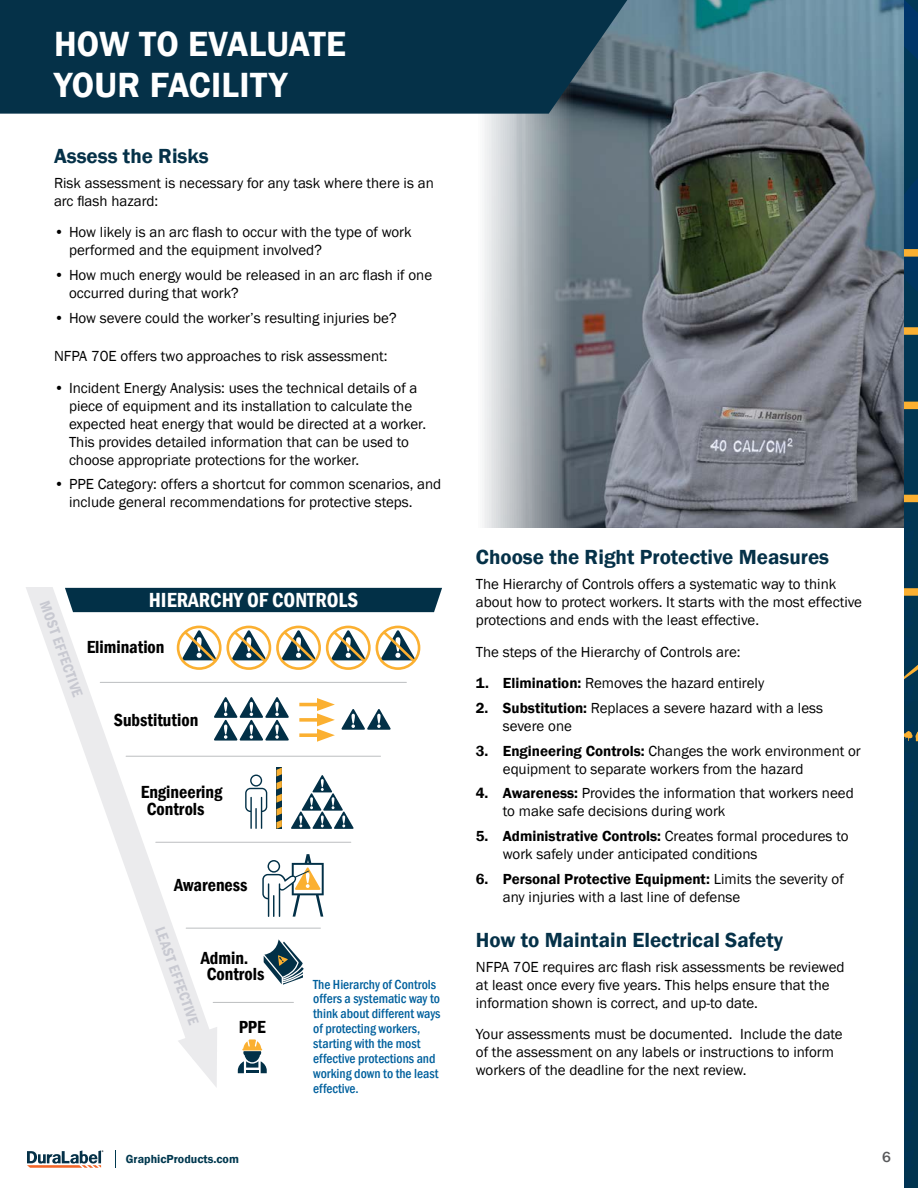
<style>
.page{position:relative;width:918px;height:1188px;background:#fff}
.page>*{position:absolute;margin:0;border:0;box-sizing:border-box;transform-origin:0 0}
.t1{font:600 36px/40.5px "Franklin Gothic";letter-spacing:.01em;color:#fff}
.t2{font:600 21px "Franklin Gothic";color:#053148}
.t3{font:600 condensed 21px "Franklin Gothic";color:#fff}
.t4{font:600 condensed 18px/16.2px "Franklin Gothic";color:#000}
.t5{font:15px/18px "Franklin Gothic";color:#000}
.t6{font:600 condensed 15px "Franklin Gothic";color:#c8c9d1}
.t7{font:500 15px "Franklin Gothic";color:#58595b}
.t8{font:500 condensed 13.5px/15px "Franklin Gothic";color:#00609d}
.t9{font:600 12px "Franklin Gothic";color:#00384f}
.s1{font-weight:600}
</style>
<div class="page">
<img style="left:484px;top:0;width:420px;height:527px">
<svg style="left:26px;top:588px;width:204px;height:439px"></svg>
<svg style="left:178px;top:1027px;width:39px;height:60px"></svg>
<div style="left:65px;top:588px;width:377px;height:24px;background:#023047"></div>
<hr style="left:100px;top:682px;width:306px;height:1px;background:#bcbec0">
<hr style="left:126px;top:756px;width:255px;height:1px;background:#bcbec0">
<hr style="left:156px;top:842px;width:195px;height:1px;background:#bcbec0">
<hr style="left:186px;top:928px;width:134px;height:1px;background:#bcbec0">
<hr style="left:213px;top:1002px;width:80px;height:1px;background:#bcbec0">
<svg style="left:178px;top:627px;width:42px;height:41px"></svg>
<svg style="left:228px;top:627px;width:42px;height:41px"></svg>
<div style="left:177px;top:626px;width:45px;height:44px;border:3px solid #fbb031;border-radius:50%"></div>
<svg style="left:181px;top:628px;width:38px;height:37px"></svg>
<div style="left:276px;top:626px;width:45px;height:44px;border:3px solid #fbb031;border-radius:50%"></div>
<svg style="left:280px;top:628px;width:39px;height:37px"></svg>
<div style="left:226px;top:626px;width:45px;height:44px;border:3px solid #fbb031;border-radius:50%"></div>
<svg style="left:231px;top:628px;width:38px;height:37px"></svg>
<div style="left:326px;top:626px;width:45px;height:44px;border:3px solid #fbb031;border-radius:50%"></div>
<svg style="left:330px;top:628px;width:38px;height:37px"></svg>
<div style="left:376px;top:626px;width:44px;height:44px;border:3px solid #fbb031;border-radius:50%"></div>
<svg style="left:380px;top:628px;width:38px;height:37px"></svg>
<svg style="left:342px;top:709px;width:49px;height:21px"></svg>
<svg style="left:214px;top:697px;width:75px;height:44px"></svg>
<hr style="left:299px;top:703px;width:25px;height:3px;background:#fbb031">
<svg style="left:299px;top:718px;width:18px;height:4px"></svg>
<svg style="left:299px;top:733px;width:18px;height:4px"></svg>
<svg style="left:317px;top:698px;width:18px;height:44px"></svg>
<svg style="left:264px;top:939px;width:40px;height:46px"></svg>
<svg style="left:237px;top:1039px;width:30px;height:35px"></svg>
<svg style="left:262px;top:854px;width:62px;height:63px"></svg>
<svg style="left:245px;top:775px;width:22px;height:54px"></svg>
<svg style="left:291px;top:775px;width:63px;height:54px"></svg>
<svg style="left:276px;top:767px;width:6px;height:62px"></svg>
<div style="left:904px;top:0;width:14px;height:1188px;background:#013451"></div>
<svg style="left:904px;top:0;width:14px;height:742px"></svg>
<svg style="left:0;top:0;width:668px;height:114px;background:#0f384d"></svg>
<svg style="left:27px;top:1150px;width:76px;height:18px"></svg>
<h1 class="t1" style="left:54px;top:25px;width:294px">HOW TO EVALUATE<br>YOUR FACILITY</h1>
<h2 class="t2" style="left:54px;top:143px;width:156px">Assess the Risks</h2>
<p class="t5" style="left:54px;top:174px;width:381px">Risk assessment is necessary for any task where there is an arc flash hazard:</p>
<p class="t5" style="left:69px;top:224px;width:344px;text-indent:-15px">• How likely is an arc flash to occur with the type of work performed and the equipment involved?</p>
<p class="t5" style="left:69px;top:267px;width:365px;text-indent:-15px">• How much energy would be released in an arc flash if one occurred during that work?</p>
<p class="t5" style="left:54px;top:309px;width:344px">• How severe could the worker’s resulting injuries be?</p>
<p class="t5" style="left:54px;top:348px;width:335px">NFPA 70E offers two approaches to risk assessment:</p>
<p class="t5" style="left:69px;top:379px;width:359px;text-indent:-15px">• Incident Energy Analysis: uses the technical details of a piece of equipment and its installation to calculate the expected heat energy that would be directed at a worker.<br>This provides detailed information that can be used to choose appropriate protections for the worker.</p>
<p class="t5" style="left:69px;top:476px;width:374px;text-indent:-15px">• PPE Category: offers a shortcut for common scenarios, and include general recommendations for protective steps.</p>
<h2 class="t3" style="left:149px;top:586px;width:211px">HIERARCHY OF CONTROLS</h2>
<p class="t6" style="left:53px;top:598px;width:103px;rotate:70deg">MOST EFFECTIVE</p>
<p class="t4" style="left:87px;top:638px;width:79px">Elimination</p>
<p class="t4" style="left:114px;top:712px;width:86px">Substitution</p>
<p class="t4" style="left:147px;top:784px;width:77px;text-indent:-6px">Engineering<br>Controls</p>
<p class="t4" style="left:174px;top:877px;width:75px">Awareness</p>
<p class="t6" style="left:169px;top:924px;width:104px;rotate:70deg">LEAST EFFECTIVE</p>
<p class="t4" style="left:207px;top:949px;width:59px;text-indent:-6px">Admin.<br>Controls</p>
<p class="t4" style="left:239px;top:1018px;width:28px">PPE</p>
<p class="t8" style="left:313px;top:976px;width:129px">The Hierarchy of Controls offers a systematic way to think about different ways of protecting workers, starting with the most effective protections and working down to the least effective.</p>
<h2 class="t2" style="left:476px;top:544px;width:355px">Choose the Right Protective Measures</h2>
<p class="t5" style="left:476px;top:575px;width:388px">The Hierarchy of Controls offers a systematic way to think about how to protect workers. It starts with the most effective protections and ends with the least effective.</p>
<p class="t5" style="left:476px;top:643px;width:266px">The steps of the Hierarchy of Controls are:</p>
<p class="t5" style="left:476px;top:674px;width:290px"><span class="s1">1. Elimination:</span> Removes the hazard entirely</p>
<p class="t5" style="left:503px;top:699px;width:322px;text-indent:-27px"><span class="s1">2. Substitution:</span> Replaces a severe hazard with a less severe one</p>
<p class="t5" style="left:503px;top:742px;width:360px;text-indent:-27px"><span class="s1">3. Engineering Controls:</span> Changes the work environment or equipment to separate workers from the hazard</p>
<p class="t5" style="left:503px;top:785px;width:352px;text-indent:-27px"><span class="s1">4. Awareness:</span> Provides the information that workers need to make safe decisions during work</p>
<p class="t5" style="left:503px;top:827px;width:347px;text-indent:-27px"><span class="s1">5. Administrative Controls:</span> Creates formal procedures to work safely under anticipated conditions</p>
<p class="t5" style="left:503px;top:870px;width:342px;text-indent:-27px"><span class="s1">6. Personal Protective Equipment:</span> Limits the severity of any injuries with a last line of defense</p>
<h2 class="t2" style="left:476px;top:927px;width:309px">How to Maintain Electrical Safety</h2>
<p class="t5" style="left:476px;top:958px;width:370px">NFPA 70E requires arc flash risk assessments be reviewed at least once every five years. This helps ensure that the information shown is correct, and up-to date.</p>
<p class="t5" style="left:476px;top:1026px;width:368px">Your assessments must be documented. Include the date of the assessment on any labels or instructions to inform workers of the deadline for the next review.</p>
<p class="t9" style="left:126px;top:1152px;width:115px">GraphicProducts.com</p>
<p class="t7" style="left:882px;top:1148px;width:10px">6</p>
</div>
